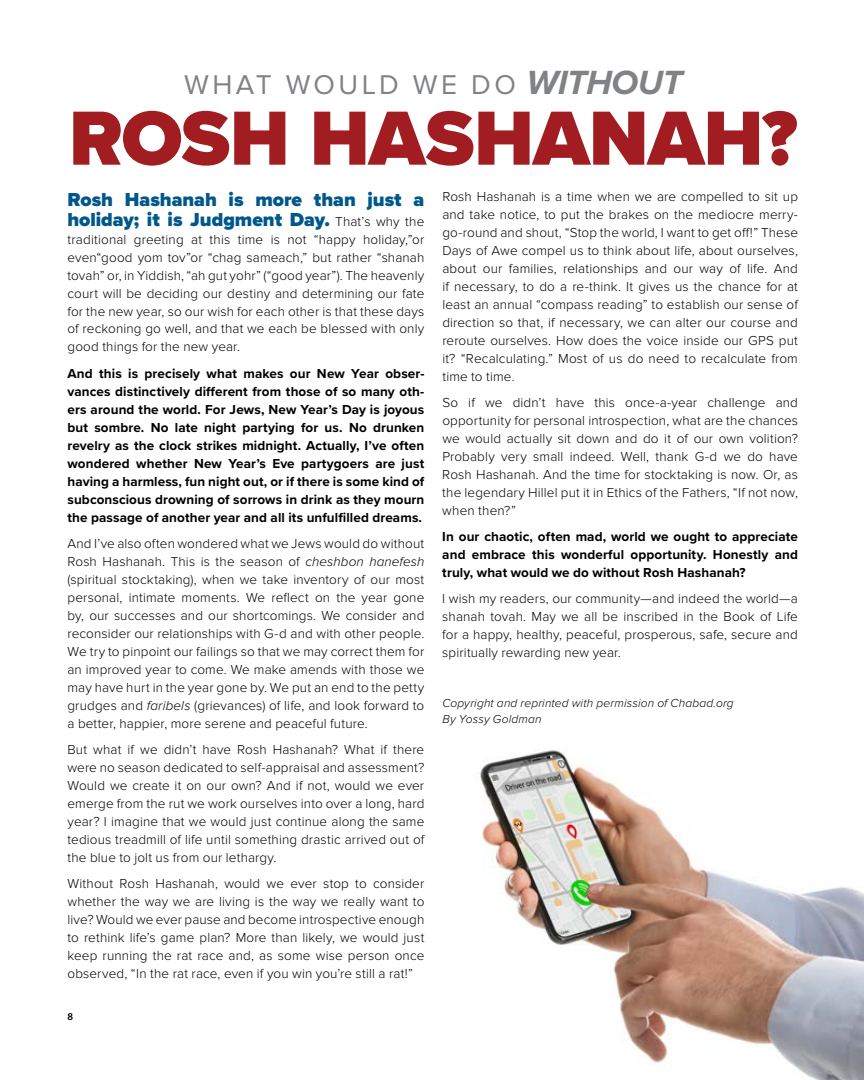
<style>
.page{position:relative;width:864px;height:1080px;background:#fff}
.page>*{position:absolute;margin:0;border:0;box-sizing:border-box;transform-origin:0 0}
.t1{font:900 79.5px "Proxima Nova";letter-spacing:-.01em;color:#a11d21}
.t2{font:28.2px "Proxima Nova";letter-spacing:.12em;color:#808285}
.t3{font:900 19.5px/19.5px "Proxima Nova";color:#00588a}
.t4{font:300 13.5px/18px "Proxima Nova";letter-spacing:.01em;color:#000;text-align:justify}
.t5{font:700 13.5px/18px "Proxima Nova";letter-spacing:.01em;color:#000;text-align:justify}
.t6{font:italic 300 12px/16.5px "Proxima Nova";letter-spacing:.015em;color:#000}
.t7{font:600 10.5px "Myriad Pro";color:#000}
.s1{font-weight:700;font-style:italic;font-size:34.8px}
.s2{font-weight:300;font-size:13.5px;color:#000}
.s3{font-style:italic}
</style>
<div class="page">
<img style="left:480px;top:750px;width:384px;height:330px">
<h2 class="t2" style="left:184px;top:69px;width:500px">WHAT WOULD WE DO <span class="s1">WITHOUT</span></h2>
<h1 class="t1" style="left:69px;top:79px;width:730px">ROSH HASHANAH?</h1>
<h3 class="t3" style="left:68px;top:190px;width:358px">Rosh Hashanah is more than just a holiday; it is Judgment Day. <span class="s2">That’s why the</span></h3>
<p class="t4" style="left:67px;top:230px;width:358px">traditional greeting at this time is not “happy holiday,”or even“good yom tov”or “chag sameach,” but rather “shanah tovah” or, in Yiddish, “ah gut yohr” (“good year”). The heavenly court will be deciding our destiny and determining our fate for the new year, so our wish for each other is that these days of reckoning go well, and that we each be blessed with only good things for the new year.</p>
<p class="t5" style="left:67px;top:364px;width:358px">And this is precisely what makes our New Year obser&shy;vances distinctively different from those of so many oth&shy;ers around the world. For Jews, New Year’s Day is joyous but sombre. No late night partying for us. No drunken revelry as the clock strikes midnight. Actually, I’ve often wondered whether New Year’s Eve partygoers are just having a harmless, fun night out, or if there is some kind of subconscious drowning of sorrows in drink as they mourn the passage of another year and all its unfulfilled dreams.</p>
<p class="t4" style="left:67px;top:534px;width:358px">And I’ve also often wondered what we Jews would do without Rosh Hashanah. This is the season of <span class="s3">cheshbon hanefesh </span>(spiritual stocktaking), when we take inventory of our most personal, intimate moments. We reflect on the year gone by, our successes and our shortcomings. We consider and reconsider our relationships with G‑d and with other people.<br>We try to pinpoint our failings so that we may correct them for an improved year to come. We make amends with those we may have hurt in the year gone by. We put an end to the petty grudges and <span class="s3">faribels</span> (grievances) of life, and look forward to a better, happier, more serene and peaceful future.</p>
<p class="t4" style="left:67px;top:740px;width:358px">But what if we didn’t have Rosh Hashanah? What if there were no season dedicated to self-appraisal and assessment?<br>Would we create it on our own? And if not, would we ever emerge from the rut we work ourselves into over a long, hard year? I imagine that we would just continue along the same tedious treadmill of life until something drastic arrived out of the blue to jolt us from our lethargy.</p>
<p class="t4" style="left:67px;top:874px;width:358px">Without Rosh Hashanah, would we ever stop to consider whether the way we are living is the way we really want to live? Would we ever pause and become introspective enough to rethink life’s game plan? More than likely, we would just keep running the rat race and, as some wise person once observed, “In the rat race, even if you win you’re still a rat!”</p>
<p class="t7" style="left:68px;top:1010px;width:7px">8</p>
<p class="t4" style="left:442px;top:188px;width:357px">Rosh Hashanah is a time when we are compelled to sit up and take notice, to put the brakes on the mediocre merry&shy;go-round and shout, “Stop the world, I want to get off!” These Days of Awe compel us to think about life, about ourselves, about our families, relationships and our way of life. And if necessary, to do a re-think. It gives us the chance for at least an annual “compass reading” to establish our sense of direction so that, if necessary, we can alter our course and reroute ourselves. How does the voice inside our GPS put it? “Recalculating.” Most of us do need to recalculate from time to time.</p>
<p class="t4" style="left:442px;top:394px;width:357px">So if we didn’t have this once-a-year challenge and opportunity for personal introspection, what are the chances we would actually sit down and do it of our own volition?<br>Probably very small indeed. Well, thank G‑d we do have Rosh Hashanah. And the time for stocktaking is now. Or, as the legendary Hillel put it in Ethics of the Fathers, “If not now, when then?”</p>
<p class="t5" style="left:442px;top:527px;width:357px">In our chaotic, often mad, world we ought to appreciate and embrace this wonderful opportunity. Honestly and truly, what would we do without Rosh Hashanah?</p>
<p class="t4" style="left:442px;top:590px;width:357px">I wish my readers, our community—and indeed the world—a shanah tovah. May we all be inscribed in the Book of Life for a happy, healthy, peaceful, prosperous, safe, secure and spiritually rewarding new year.</p>
<p class="t6" style="left:442px;top:695px;width:293px">Copyright and reprinted with permission of Chabad.org<br>By Yossy Goldman</p>
</div>
